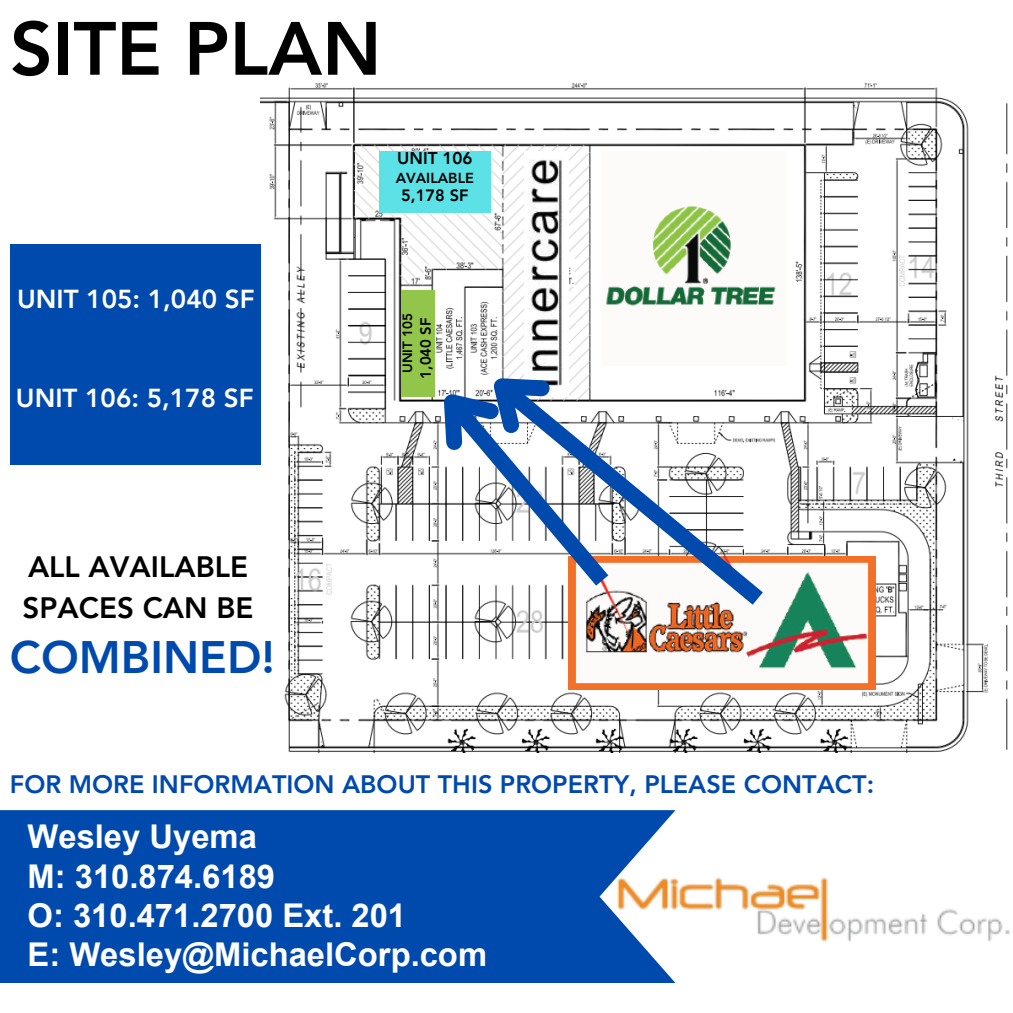
<style>
.page{position:relative;width:1013px;height:1013px;background:#fff}
.page>*{position:absolute;margin:0;border:0;box-sizing:border-box;transform-origin:0 0}
.t1{font:800 74.62px "Avenir LT Pro";color:#000}
.t2{font:800 45.38px "Avenir LT Pro";color:#004aad}
.t3{font:700 32.75px/39.2px "Arial";color:#fff}
.t4{font:800 29.5px "Avenir LT Pro";color:#000}
.t5{font:800 26px "Avenir LT Pro";color:#fff}
.t6{font:800 25.25px "Avenir LT Pro";color:#004aad}
.t7{font:800 17px "Avenir LT Pro";color:#000}
.t8{font:800 16.38px "Avenir LT Pro";color:#000}
.t9{font:800 14.88px "Avenir LT Pro";color:#000}
.t10{font:800 14.5px "Avenir LT Pro";color:#000}
.t11{font:800 13.38px "Avenir LT Pro";color:#000}
</style>
<div class="page">
<img style="left:261px;top:82px;width:747px;height:670px">
<img style="left:675px;top:877px;width:335px;height:65px">
<div style="left:0;top:810px;width:675px;height:173px;background:#004aad"></div>
<div style="left:10px;top:244px;width:251px;height:110px;background:#004aad"></div>
<div style="left:10px;top:354px;width:251px;height:110px;background:#004aad"></div>
<img style="left:602px;top:151px;width:184px;height:224px">
<img style="left:524px;top:151px;width:44px;height:183px">
<div style="left:379px;top:151px;width:112px;height:62px;background:#5ce1e6"></div>
<div style="left:401px;top:290px;width:33px;height:106px;background:#91c64b"></div>
<img style="left:568px;top:556px;width:307px;height:134px">
<svg style="left:479px;top:364px;width:301px;height:257px"></svg>
<svg style="left:429px;top:380px;width:195px;height:223px"></svg>
<svg style="left:399px;top:334px;width:174px;height:139px"></svg>
<p class="t1" style="left:10px;top:18px;width:373px">SITE PLAN</p>
<p class="t7" style="left:397px;top:151px;width:77px">UNIT 106</p>
<p class="t10" style="left:396px;top:171px;width:80px">AVAILABLE</p>
<p class="t8" style="left:401px;top:189px;width:69px">5,178 SF</p>
<p class="t5" style="left:17px;top:288px;width:239px">UNIT 105: 1,040 SF</p>
<p class="t5" style="left:16px;top:388px;width:239px">UNIT 106: 5,178 SF</p>
<p class="t11" style="left:402px;top:373px;width:61px;rotate:-90deg">UNIT 105</p>
<p class="t9" style="left:419px;top:378px;width:62px;rotate:-90deg">1,040 SF</p>
<p class="t4" style="left:28px;top:554px;width:222px">ALL AVAILABLE</p>
<p class="t4" style="left:23px;top:595px;width:232px">SPACES CAN BE</p>
<p class="t2" style="left:10px;top:639px;width:266px">COMBINED!</p>
<p class="t6" style="left:10px;top:773px;width:865px">FOR MORE INFORMATION ABOUT THIS PROPERTY, PLEASE CONTACT:</p>
<p class="t3" style="left:28px;top:817px;width:461px">Wesley Uyema<br>M: 310.874.6189<br>O: 310.471.2700 Ext. 201<br>E: Wesley@MichaelCorp.com</p>
</div>
